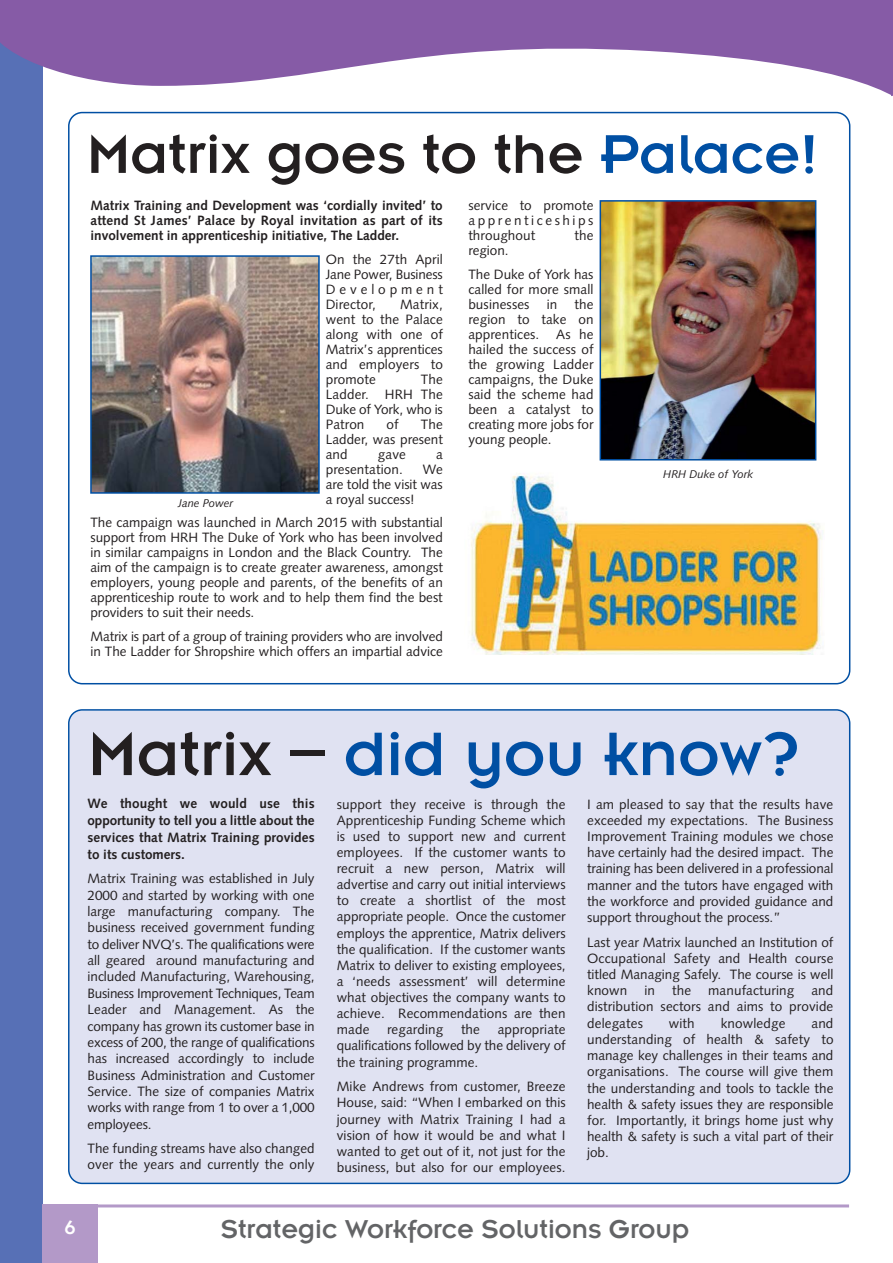
<style>
.page{position:relative;width:893px;height:1263px;background:#fff}
.page>*{position:absolute;margin:0;border:0;box-sizing:border-box;transform-origin:0 0}
.t1{font:67.5px "Insignia";color:#004fa3}
.t2{font:60px "Insignia";color:#231f20}
.t3{font:28.5px "Insignia";color:#636466}
.t4{font:21px "Insignia";color:#fff}
.t5{font:13.5px/15px "Syntax";color:#231f20;text-align:justify}
.t6{font:700 13.5px/17px "Syntax";color:#231f20;text-align:justify}
.t7{font:italic 11.25px "Syntax";color:#231f20}
.s1{color:#004fa3}
.s2{color:#231f20}
</style>
<div class="page">
<div style="left:0;top:0;width:43px;height:1263px;background:#5770b6"></div>
<div style="left:43px;top:1204px;width:55px;height:59px;background:#b399c8"></div>
<hr style="left:96px;top:1204px;width:753px;height:3px;background:#b399c8">
<svg style="left:0;top:5px;width:892px;height:107px;fill:#865ba6"></svg>
<svg style="left:892px;top:5px;width:1px;height:91px"></svg>
<div style="left:0;top:0;width:893px;height:5px;background:#865ba6"></div>
<svg style="left:68px;top:112px;width:782px;height:572px"></svg>
<img style="left:603px;top:203px;width:210px;height:254px">
<div style="left:600px;top:200px;width:216px;height:260px;border:2px solid #004fa3"></div>
<div style="left:68px;top:709px;width:782px;height:475px;background:#e0e2f2"></div>
<img style="left:93px;top:258px;width:224px;height:233px">
<div style="left:90px;top:255px;width:230px;height:239px;border:2px solid #004fa3"></div>
<img style="left:465px;top:465px;width:360px;height:190px">
<h2 class="t2" style="left:87px;top:135px;width:732px">Matrix goes to the <span class="s1">Palace!</span></h2>
<p class="t6" style="left:90px;top:199px;width:354px;line-height:15px">Matrix Training and Development was ‘cordially invited’ to attend St James’ Palace by Royal invitation as part of its involvement in apprenticeship initiative, The Ladder.</p>
<p class="t5" style="left:326px;top:253px;width:119px">On the 27th April Jane Power, Business Development Director,</p>
<p class="t5" style="left:468px;top:199px;width:127px">service to promote apprenticeships throughout</p>
<p class="t5" style="left:575px;top:229px;width:20px">the</p>
<p class="t5" style="left:468px;top:240px;width:127px;line-height:23.5px">region.<br>The Duke of York has</p>
<p class="t5" style="left:468px;top:283px;width:127px">called for more small businesses</p>
<p class="t5" style="left:468px;top:298px;width:127px;text-indent:106px">the region to take on apprentices.</p>
<p class="t5" style="left:547px;top:298px;width:12px">in</p>
<p class="t5" style="left:326px;top:298px;width:119px;text-indent:74px">Matrix, went to the Palace along with one of Matrix’s apprentices and employers to promote</p>
<p class="t5" style="left:468px;top:328px;width:127px;text-indent:88px">As he hailed the success of the growing Ladder campaigns, the Duke said the scheme had been a catalyst to creating more jobs for young people.</p>
<p class="t5" style="left:326px;top:373px;width:119px;text-indent:95px">The Ladder. HRH The Duke of York, who is Patron</p>
<p class="t5" style="left:387px;top:418px;width:14px">of</p>
<p class="t5" style="left:326px;top:418px;width:119px;text-indent:95px">The Ladder, was present and</p>
<p class="t5" style="left:378px;top:448px;width:30px">gave</p>
<p class="t5" style="left:436px;top:448px;width:8px">a</p>
<p class="t5" style="left:326px;top:463px;width:79px">presentation.</p>
<p class="t5" style="left:326px;top:463px;width:119px;text-indent:97px">We are told the visit was a royal success!</p>
<p class="t5" style="left:90px;top:516px;width:354px">The campaign was launched in March 2015 with substantial support from HRH The Duke of York who has been involved in similar campaigns in London and the Black Country. The aim of the campaign is to create greater awareness, amongst employers, young people and parents, of the benefits of an apprenticeship route to work and to help them find the best providers to suit their needs.</p>
<p class="t5" style="left:90px;top:630px;width:354px">Matrix is part of a group of training providers who are involved in The Ladder for Shropshire which offers an impartial advice</p>
<p class="t7" style="left:663px;top:469px;width:91px">HRH Duke of York</p>
<p class="t7" style="left:178px;top:499px;width:57px">Jane Power</p>
<h1 class="t1" style="left:88px;top:733px;width:714px"><span class="s2">Matrix –</span> did you know?</h1>
<p class="t6" style="left:88px;top:796px;width:229px">We thought we would use this opportunity to tell you a little about the services that Matrix Training provides to its customers.</p>
<p class="t5" style="left:88px;top:872px;width:229px;line-height:16.4px">Matrix Training was established in July 2000 and started by working with one large manufacturing company. The business received government funding to deliver NVQ’s. The qualifications were all geared around manufacturing and included Manufacturing, Warehousing, Business Improvement Techniques, Team Leader and Management. As the company has grown its customer base in excess of 200, the range of qualifications has increased accordingly to include Business Administration and Customer Service. The size of companies Matrix works with range from 1 to over a 1,000 employees.</p>
<p class="t5" style="left:88px;top:1142px;width:229px;line-height:16px">The funding streams have also changed over the years and currently the only</p>
<p class="t5" style="left:337px;top:797px;width:230px;line-height:16px">support they receive is through the Apprenticeship Funding Scheme which is used to support new and current employees. If the customer wants to recruit a new person, Matrix will advertise and carry out initial interviews to create a shortlist of the most appropriate people. Once the customer employs the apprentice, Matrix delivers the qualification. If the customer wants Matrix to deliver to existing employees, a ‘needs assessment’ will determine what objectives the company wants to achieve. Recommendations are then made</p>
<p class="t5" style="left:587px;top:797px;width:248px;line-height:16.2px">I am pleased to say that the results have exceeded my expectations. The Business Improvement Training modules we chose have certainly had the desired impact. The training has been delivered in a professional manner and the tutors have engaged with the workforce and provided guidance and support throughout the process.”</p>
<p class="t5" style="left:587px;top:935px;width:248px;line-height:16.2px">Last year Matrix launched an Institution of Occupational Safety and Health course titled Managing Safely. The course is well known</p>
<p class="t5" style="left:644px;top:984px;width:12px">in</p>
<p class="t5" style="left:672px;top:984px;width:21px">the</p>
<p class="t5" style="left:708px;top:984px;width:88px">manufacturing</p>
<p class="t5" style="left:587px;top:984px;width:248px;line-height:16.2px;text-indent:224px">and distribution sectors and aims to provide delegates</p>
<p class="t5" style="left:587px;top:1016px;width:248px;line-height:16.2px;text-indent:224px">and understanding of health &amp; safety to manage key challenges in their teams and organisations. The course will give them the understanding and tools to tackle the health &amp; safety issues they are responsible for. Importantly, it brings home just why health &amp; safety is such a vital part of their job.</p>
<p class="t5" style="left:669px;top:1017px;width:27px">with</p>
<p class="t5" style="left:721px;top:1017px;width:66px">knowledge</p>
<p class="t5" style="left:387px;top:1023px;width:58px">regarding</p>
<p class="t5" style="left:461px;top:1023px;width:21px">the</p>
<p class="t5" style="left:337px;top:1023px;width:230px;line-height:16px;text-indent:161px">appropriate qualifications followed by the delivery of the training programme.</p>
<p class="t5" style="left:337px;top:1080px;width:230px;line-height:16.2px">Mike Andrews from customer, Breeze House, said: “When I embarked on this journey with Matrix Training I had a vision of how it would be and what I wanted to get out of it, not just for the business, but also for our employees.</p>
<h3 class="t4" style="left:65px;top:1220px;width:13px">6</h3>
<h3 class="t3" style="left:221px;top:1220px;width:470px">Strategic Workforce Solutions Group</h3>
</div>
